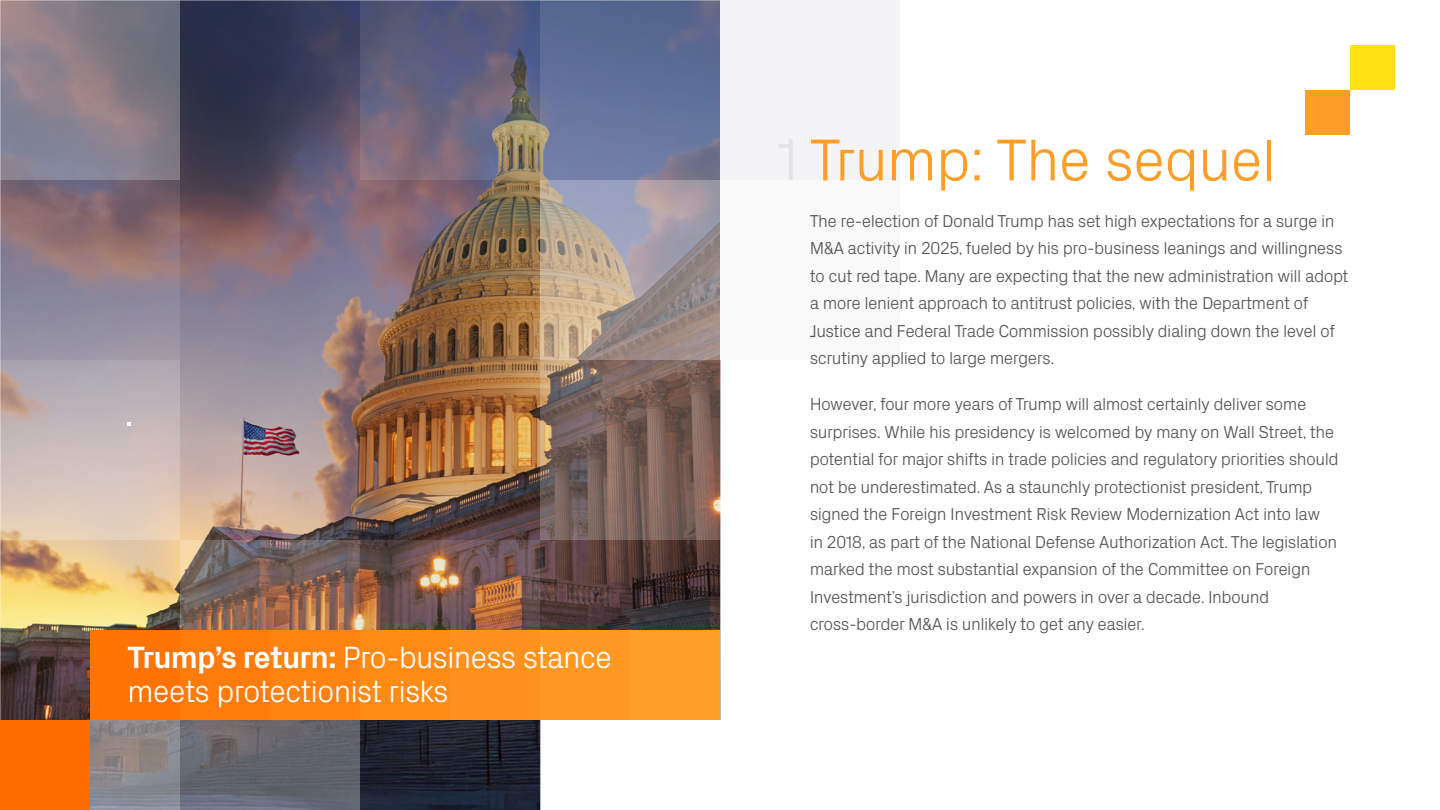
<style>
.page{position:relative;width:1440px;height:810px;background:#fff}
.page>*{position:absolute;margin:0;border:0;box-sizing:border-box;transform-origin:0 0}
.t1{font:300 60px "Px Grotesk";letter-spacing:-.02em;color:#ff9e26}
.t2{font:300 31.25px/33.8px "Px Grotesk";letter-spacing:-.03em;color:#fff}
.t3{font:300 17.5px/27.5px "Px Grotesk";letter-spacing:-.03em;color:#575559}
.s1{font-weight:700}
.s2{color:#e4e3e8}
</style>
<div class="page">
<img style="left:0;top:0;width:720px;height:810px">
<svg style="left:540px;top:0;width:180px;height:180px;fill:#617099"></svg>
<svg style="left:540px;top:180px;width:180px;height:180px"></svg>
<svg style="left:540px;top:360px;width:180px;height:180px"></svg>
<svg style="left:360px;top:0;width:180px;height:180px"></svg>
<svg style="left:360px;top:540px;width:180px;height:90px"></svg>
<svg style="left:360px;top:720px;width:180px;height:90px;fill:#1d2231"></svg>
<svg style="left:180px;top:540px;width:180px;height:90px"></svg>
<svg style="left:180px;top:720px;width:180px;height:90px;fill:#63656d"></svg>
<svg style="left:0;top:0;width:180px;height:180px"></svg>
<svg style="left:0;top:180px;width:180px;height:180px"></svg>
<svg style="left:0;top:360px;width:180px;height:180px"></svg>
<svg style="left:90px;top:720px;width:90px;height:90px"></svg>
<div style="left:720px;top:0;width:180px;height:180px;background:#f4f4f6"></div>
<div style="left:720px;top:180px;width:180px;height:180px;background:#faf9fa"></div>
<svg style="left:128px;top:422px;width:3px;height:4px"></svg>
<div style="left:0;top:720px;width:90px;height:90px;background:#ff6d00"></div>
<div style="left:540px;top:630px;width:90px;height:90px;background:#ff9f27"></div>
<div style="left:630px;top:630px;width:90px;height:90px;background:#ff9f27"></div>
<div style="left:450px;top:630px;width:90px;height:90px;background:#ff921d"></div>
<div style="left:360px;top:630px;width:90px;height:90px;background:#ff8b17"></div>
<div style="left:270px;top:630px;width:90px;height:90px;background:#ff8311"></div>
<div style="left:180px;top:630px;width:90px;height:90px;background:#ff7b0b"></div>
<div style="left:90px;top:630px;width:90px;height:90px;background:#ff7405"></div>
<div style="left:1305px;top:90px;width:45px;height:45px;background:#ff9e26"></div>
<div style="left:1350px;top:45px;width:45px;height:45px;background:#ffe010"></div>
<h2 class="t2" style="left:128px;top:639px;width:486px"><span class="s1">Trump’s return:</span> Pro-business stance meets protectionist risks</h2>
<h1 class="t1" style="left:776px;top:119px;width:501px"><span class="s2">1</span> Trump: The sequel</h1>
<p class="t3" style="left:810px;top:206px;width:541px">The re-election of Donald Trump has set high expectations for a surge in M&amp;A activity in 2025, fueled by his pro-business leanings and willingness to cut red tape. Many are expecting that the new administration will adopt a more lenient approach to antitrust policies, with the Department of Justice and Federal Trade Commission possibly dialing down the level of scrutiny applied to large mergers.</p>
<p class="t3" style="left:810px;top:390px;width:530px">However, four more years of Trump will almost certainly deliver some surprises. While his presidency is welcomed by many on Wall Street, the potential for major shifts in trade policies and regulatory priorities should not be underestimated. As a staunchly protectionist president, Trump signed the Foreign Investment Risk Review Modernization Act into law<br>in 2018, as part of the National Defense Authorization Act. The legislation marked the most substantial expansion of the Committee on Foreign Investment’s jurisdiction and powers in over a decade. Inbound cross-border M&amp;A is unlikely to get any easier.</p>
</div>
